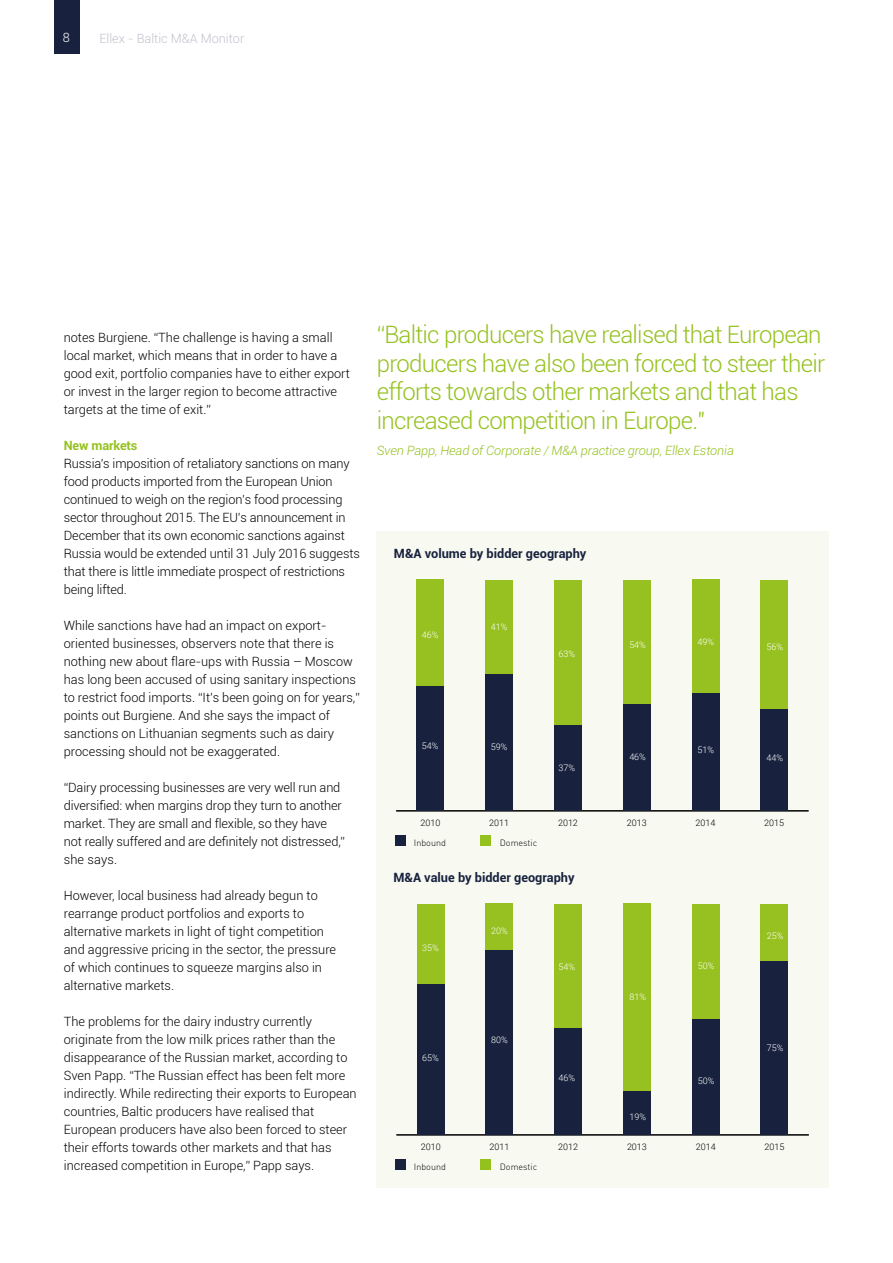
<style>
.page{position:relative;width:893px;height:1263px;background:#fff}
.page>*{position:absolute;margin:0;border:0;box-sizing:border-box;transform-origin:0 0}
.t1{font:300 24px/28.5px "Roboto";letter-spacing:-.03em;color:#95c11f}
.t2{font:300 12.75px/18px "Roboto";color:#000}
.t3{font:italic 300 12.75px "Roboto";letter-spacing:-.01em;color:#95c11f}
.t4{font:700 12.75px "Roboto";color:#18223e}
.t5{font:300 12.75px "Roboto";color:#c4c1cd}
.t6{font:700 12.75px "Roboto";letter-spacing:-.01em;color:#95c11f}
.t7{font:300 12.75px "Roboto";color:#fff}
.t8{font:300 9px "Roboto";color:#fff}
.t9{font:300 9px "Roboto";color:#000}
.t10{font:300 9px "DINOT";color:#000}
</style>
<div class="page">
<div style="left:54px;top:0;width:25px;height:54px;background:#18223e"></div>
<div style="left:377px;top:531px;width:452px;height:657px;background:#f8faf1"></div>
<hr style="left:396px;top:810px;width:413px;height:2px;background:#000">
<div style="left:417px;top:580px;width:27px;height:106px;background:#96c120"></div>
<div style="left:485px;top:580px;width:28px;height:94px;background:#96c120"></div>
<div style="left:554px;top:580px;width:28px;height:145px;background:#96c120"></div>
<div style="left:623px;top:580px;width:27px;height:124px;background:#96c120"></div>
<div style="left:692px;top:580px;width:27px;height:113px;background:#96c120"></div>
<div style="left:760px;top:580px;width:28px;height:129px;background:#96c120"></div>
<div style="left:417px;top:686px;width:27px;height:125px;background:#18223e"></div>
<div style="left:485px;top:674px;width:28px;height:137px;background:#18223e"></div>
<div style="left:554px;top:725px;width:28px;height:86px;background:#18223e"></div>
<div style="left:623px;top:704px;width:27px;height:107px;background:#18223e"></div>
<div style="left:692px;top:693px;width:27px;height:118px;background:#18223e"></div>
<div style="left:760px;top:709px;width:28px;height:102px;background:#18223e"></div>
<hr style="left:396px;top:1134px;width:413px;height:2px;background:#000">
<div style="left:417px;top:904px;width:27px;height:81px;background:#96c120"></div>
<div style="left:486px;top:904px;width:27px;height:46px;background:#96c120"></div>
<div style="left:554px;top:904px;width:28px;height:124px;background:#96c120"></div>
<div style="left:623px;top:904px;width:28px;height:187px;background:#96c120"></div>
<div style="left:692px;top:904px;width:27px;height:115px;background:#96c120"></div>
<div style="left:761px;top:904px;width:27px;height:58px;background:#96c120"></div>
<div style="left:417px;top:985px;width:27px;height:150px;background:#18223e"></div>
<div style="left:486px;top:950px;width:27px;height:185px;background:#18223e"></div>
<div style="left:554px;top:1028px;width:28px;height:107px;background:#18223e"></div>
<div style="left:623px;top:1091px;width:28px;height:44px;background:#18223e"></div>
<div style="left:692px;top:1019px;width:27px;height:116px;background:#18223e"></div>
<div style="left:761px;top:962px;width:27px;height:173px;background:#18223e"></div>
<div style="left:395px;top:835px;width:10px;height:11px;background:#18223e"></div>
<div style="left:480px;top:835px;width:11px;height:11px;background:#95c11f"></div>
<div style="left:395px;top:1159px;width:10px;height:11px;background:#18223e"></div>
<div style="left:480px;top:1159px;width:11px;height:11px;background:#95c11f"></div>
<p class="t7" style="left:63px;top:29px;width:9px">8</p>
<p class="t5" style="left:99px;top:29px;width:146px">Ellex - Baltic M&amp;A Monitor</p>
<p class="t2" style="left:64px;top:328px;width:288px">notes Burgiene. “The challenge is having a small local market, which means that in order to have a good exit, portfolio companies have to either export or invest in the larger region to become attractive targets at the time of exit.”</p>
<p class="t6" style="left:64px;top:436px;width:75px">New markets</p>
<p class="t2" style="left:64px;top:454px;width:298px">Russia’s imposition of retaliatory sanctions on many food products imported from the European Union continued to weigh on the region’s food processing sector throughout 2015. The EU’s announcement in December that its own economic sanctions against Russia would be extended until 31 July 2016 suggests that there is little immediate prospect of restrictions being lifted.</p>
<p class="t2" style="left:64px;top:616px;width:297px">While sanctions have had an impact on export&shy;oriented businesses, observers note that there is nothing new about flare-ups with Russia – Moscow has long been accused of using sanitary inspections to restrict food imports. “It’s been going on for years,” points out Burgiene. And she says the impact of sanctions on Lithuanian segments such as dairy processing should not be exaggerated.</p>
<p class="t2" style="left:64px;top:778px;width:283px">“Dairy processing businesses are very well run and diversified: when margins drop they turn to another market. They are small and flexible, so they have not really suffered and are definitely not distressed,” she says.</p>
<p class="t2" style="left:64px;top:886px;width:274px">However, local business had already begun to rearrange product portfolios and exports to alternative markets in light of tight competition and aggressive pricing in the sector, the pressure of which continues to squeeze margins also in alternative markets.</p>
<p class="t2" style="left:64px;top:1012px;width:294px">The problems for the dairy industry currently originate from the low milk prices rather than the disappearance of the Russian market, according to Sven Papp. “The Russian effect has been felt more indirectly. While redirecting their exports to European countries, Baltic producers have realised that European producers have also been forced to steer their efforts towards other markets and that has increased competition in Europe,” Papp says.</p>
<h1 class="t1" style="left:377px;top:320px;width:450px">“Baltic producers have realised that European producers have also been forced to steer their efforts towards other markets and that has increased competition in Europe."</h1>
<p class="t3" style="left:377px;top:442px;width:359px">Sven Papp, Head of Corporate / M&amp;A practice group, Ellex Estonia</p>
<p class="t4" style="left:394px;top:545px;width:194px">M&amp;A volume by bidder geography</p>
<p class="t8" style="left:422px;top:629px;width:18px">46%</p>
<p class="t8" style="left:422px;top:740px;width:18px">54%</p>
<p class="t8" style="left:491px;top:620px;width:18px">41%</p>
<p class="t8" style="left:491px;top:740px;width:18px">59%</p>
<p class="t8" style="left:558px;top:647px;width:18px">63%</p>
<p class="t8" style="left:558px;top:761px;width:18px">37%</p>
<p class="t8" style="left:629px;top:638px;width:18px">54%</p>
<p class="t8" style="left:698px;top:635px;width:18px">49%</p>
<p class="t8" style="left:629px;top:751px;width:18px">46%</p>
<p class="t8" style="left:698px;top:744px;width:18px">51%</p>
<p class="t8" style="left:767px;top:640px;width:18px">56%</p>
<p class="t8" style="left:767px;top:751px;width:18px">44%</p>
<p class="t9" style="left:420px;top:816px;width:21px">2010</p>
<p class="t9" style="left:489px;top:816px;width:21px">2011</p>
<p class="t9" style="left:558px;top:816px;width:21px">2012</p>
<p class="t9" style="left:627px;top:816px;width:21px">2013</p>
<p class="t9" style="left:695px;top:816px;width:21px">2014</p>
<p class="t9" style="left:764px;top:816px;width:21px">2015</p>
<p class="t10" style="left:414px;top:837px;width:34px">Inbound</p>
<p class="t10" style="left:500px;top:837px;width:39px">Domestic</p>
<p class="t4" style="left:394px;top:869px;width:183px">M&amp;A value by bidder geography</p>
<p class="t8" style="left:422px;top:941px;width:18px">35%</p>
<p class="t8" style="left:422px;top:1052px;width:18px">65%</p>
<p class="t8" style="left:491px;top:924px;width:18px">20%</p>
<p class="t8" style="left:491px;top:1034px;width:18px">80%</p>
<p class="t8" style="left:559px;top:960px;width:18px">54%</p>
<p class="t8" style="left:559px;top:1071px;width:18px">46%</p>
<p class="t8" style="left:629px;top:990px;width:18px">81%</p>
<p class="t8" style="left:629px;top:1110px;width:18px">19%</p>
<p class="t8" style="left:698px;top:959px;width:18px">50%</p>
<p class="t8" style="left:698px;top:1074px;width:18px">50%</p>
<p class="t8" style="left:767px;top:929px;width:18px">25%</p>
<p class="t8" style="left:767px;top:1041px;width:18px">75%</p>
<p class="t9" style="left:421px;top:1140px;width:21px">2010</p>
<p class="t9" style="left:489px;top:1140px;width:21px">2011</p>
<p class="t9" style="left:558px;top:1140px;width:21px">2012</p>
<p class="t9" style="left:627px;top:1140px;width:21px">2013</p>
<p class="t9" style="left:696px;top:1140px;width:21px">2014</p>
<p class="t9" style="left:764px;top:1140px;width:21px">2015</p>
<p class="t10" style="left:414px;top:1161px;width:34px">Inbound</p>
<p class="t10" style="left:500px;top:1161px;width:39px">Domestic</p>
</div>
